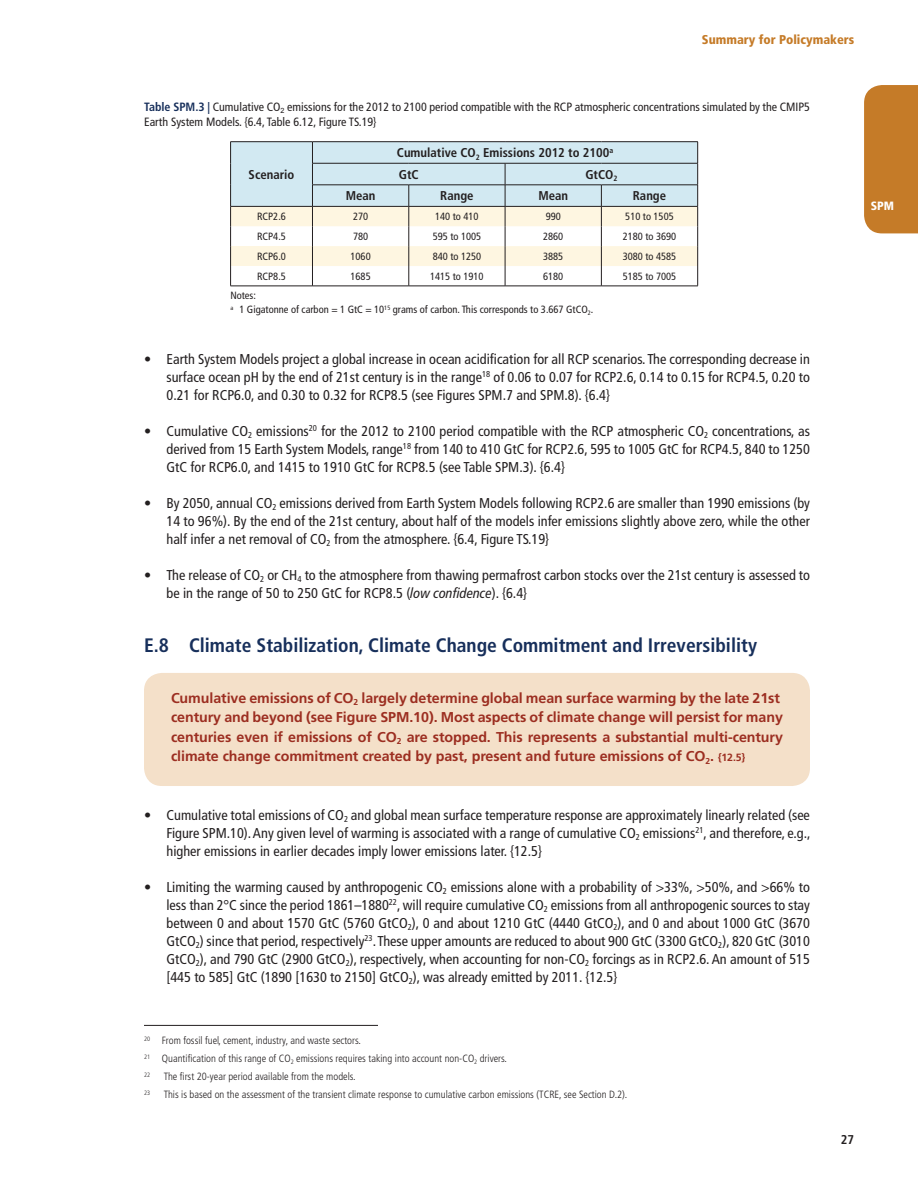
<style>
.page{position:relative;width:918px;height:1188px;background:#fff}
.page>*{position:absolute;margin:0;border:0;box-sizing:border-box;transform-origin:0 0}
.Subhead_1_1{font:700 condensed 19.5px "Frutiger LT Pro";color:#172f5b}
.Bulleted_Body{font:condensed 14.25px/18px "Frutiger LT Pro";color:#231f20;text-align:justify}
.SPM_TFE_Box_Body{font:700 14.25px/19.5px "Frutiger LT Pro";letter-spacing:-.005em;color:#9c2e21}
.WG1_Body_Text{font:700 condensed 12.75px "Frutiger LT Pro";color:#231f20}
.t1{font:900 condensed 12.75px "Frutiger LT Pro";color:#c57b28}
.Figure_Caption{font:condensed 12px/15px "Frutiger LT Pro";color:#231f20}
.t2{font:900 condensed 12px "Frutiger LT Pro";color:#fff}
.Footnote{font:300 condensed 10.5px "Frutiger LT Pro";color:#231f20}
.WG1_Body_Text-2{font:condensed 10.5px "Frutiger LT Pro";color:#231f20}
.Body{font:condensed 10.5px "Frutiger LT Pro";color:#231f20}
.Footnote-2{font:300 condensed 6.3px "Frutiger LT Pro";color:#231f20}
.s1{font-weight:700;color:#172f5b}
.s2{font-style:italic}
.s3{font-size:10.5px}
</style>
<div class="page">
<div style="left:864px;top:85px;width:54px;height:148px;background:#c57b28"></div>
<div style="left:144px;top:673px;width:666px;height:113px;background:#f4e0c9;border-radius:18px"></div>
<hr style="left:144px;top:1025px;width:234px;height:1px;background:#231f20">
<hr style="left:312px;top:141px;width:97px;height:1px;background:#231f20">
<hr style="left:409px;top:141px;width:96px;height:1px;background:#231f20">
<hr style="left:505px;top:141px;width:96px;height:1px;background:#231f20">
<hr style="left:601px;top:141px;width:97px;height:1px;background:#231f20">
<hr style="left:230px;top:286px;width:82px;height:1px;background:#231f20">
<hr style="left:312px;top:286px;width:97px;height:1px;background:#231f20">
<hr style="left:505px;top:286px;width:96px;height:1px;background:#231f20">
<hr style="left:409px;top:286px;width:96px;height:1px;background:#231f20">
<hr style="left:601px;top:286px;width:97px;height:1px;background:#231f20">
<hr style="left:230px;top:141px;width:82px;height:1px;background:#231f20">
<svg style="left:230px;top:142px;width:468px;height:144px"></svg>
<hr style="left:505px;top:185px;width:96px;height:1px;background:#231f20">
<hr style="left:601px;top:185px;width:97px;height:1px;background:#231f20">
<p class="t1" style="left:702px;top:32px;width:154px">Summary for Policymakers</p>
<p class="Figure_Caption" style="left:144px;top:99px;width:667px"><span class="s1">Table SPM.3 |</span> Cumulative CO<sub>2</sub> emissions for the 2012 to 2100 period compatible with the RCP atmospheric concentrations simulated by the CMIP5<br>Earth System Models. {6.4, Table 6.12, Figure TS.19}</p>
<p class="WG1_Body_Text" style="left:249px;top:167px;width:47px">Scenario</p>
<p class="WG1_Body_Text" style="left:397px;top:145px;width:218px">Cumulative CO<sub>2</sub> Emissions 2012 to 2100<sup>a</sup></p>
<p class="WG1_Body_Text" style="left:399px;top:167px;width:21px">GtC</p>
<p class="WG1_Body_Text" style="left:585px;top:167px;width:34px">GtCO<sub>2</sub></p>
<p class="WG1_Body_Text" style="left:346px;top:188px;width:31px">Mean</p>
<p class="WG1_Body_Text" style="left:440px;top:188px;width:35px">Range</p>
<p class="WG1_Body_Text" style="left:538px;top:188px;width:31px">Mean</p>
<p class="WG1_Body_Text" style="left:633px;top:188px;width:35px">Range</p>
<p class="WG1_Body_Text-2" style="left:257px;top:211px;width:30px">RCP2.6</p>
<p class="WG1_Body_Text-2" style="left:353px;top:211px;width:17px">270</p>
<p class="WG1_Body_Text-2" style="left:435px;top:211px;width:45px">140 to 410</p>
<p class="WG1_Body_Text-2" style="left:546px;top:211px;width:17px">990</p>
<p class="WG1_Body_Text-2" style="left:625px;top:211px;width:50px">510 to 1505</p>
<p class="WG1_Body_Text-2" style="left:257px;top:230px;width:30px">RCP4.5</p>
<p class="WG1_Body_Text-2" style="left:353px;top:230px;width:17px">780</p>
<p class="WG1_Body_Text-2" style="left:433px;top:230px;width:50px">595 to 1005</p>
<p class="WG1_Body_Text-2" style="left:543px;top:230px;width:22px">2860</p>
<p class="WG1_Body_Text-2" style="left:623px;top:230px;width:55px">2180 to 3690</p>
<p class="WG1_Body_Text-2" style="left:257px;top:250px;width:30px">RCP6.0</p>
<p class="WG1_Body_Text-2" style="left:351px;top:250px;width:22px">1060</p>
<p class="WG1_Body_Text-2" style="left:433px;top:250px;width:50px">840 to 1250</p>
<p class="WG1_Body_Text-2" style="left:543px;top:250px;width:22px">3885</p>
<p class="WG1_Body_Text-2" style="left:623px;top:250px;width:55px">3080 to 4585</p>
<p class="WG1_Body_Text-2" style="left:257px;top:270px;width:30px">RCP8.5</p>
<p class="WG1_Body_Text-2" style="left:351px;top:270px;width:22px">1685</p>
<p class="WG1_Body_Text-2" style="left:430px;top:270px;width:55px">1415 to 1910</p>
<p class="WG1_Body_Text-2" style="left:543px;top:270px;width:22px">6180</p>
<p class="WG1_Body_Text-2" style="left:623px;top:270px;width:55px">5185 to 7005</p>
<p class="Body" style="left:230px;top:290px;width:27px">Notes:</p>
<p class="Body" style="left:230px;top:303px;width:364px"><sup>a</sup> 1 Gigatonne of carbon = 1 GtC = 10<sup>15</sup> grams of carbon. This corresponds to 3.667 GtCO<sub>2</sub>.</p>
<p class="Bulleted_Body" style="left:166px;top:350px;width:645px;text-indent:-22px">• Earth System Models project a global increase in ocean acidification for all RCP scenarios. The corresponding decrease in surface ocean pH by the end of 21st century is in the range<sup>18</sup> of 0.06 to 0.07 for RCP2.6, 0.14 to 0.15 for RCP4.5, 0.20 to 0.21 for RCP6.0, and 0.30 to 0.32 for RCP8.5 (see Figures SPM.7 and SPM.8). {6.4}</p>
<p class="Bulleted_Body" style="left:166px;top:422px;width:645px;text-indent:-22px">• Cumulative CO<sub>2</sub> emissions<sup>20</sup> for the 2012 to 2100 period compatible with the RCP atmospheric CO<sub>2</sub> concentrations, as derived from 15 Earth System Models, range<sup>18</sup> from 140 to 410 GtC for RCP2.6, 595 to 1005 GtC for RCP4.5, 840 to 1250<br>GtC for RCP6.0, and 1415 to 1910 GtC for RCP8.5 (see Table SPM.3). {6.4}</p>
<p class="Bulleted_Body" style="left:166px;top:494px;width:645px;text-indent:-22px">• By 2050, annual CO<sub>2</sub> emissions derived from Earth System Models following RCP2.6 are smaller than 1990 emissions (by 14 to 96%). By the end of the 21st century, about half of the models infer emissions slightly above zero, while the other half infer a net removal of CO<sub>2</sub> from the atmosphere. {6.4, Figure TS.19}</p>
<p class="Bulleted_Body" style="left:166px;top:566px;width:645px;text-indent:-22px">• The release of CO<sub>2</sub> or CH<sub>4</sub> to the atmosphere from thawing permafrost carbon stocks over the 21st century is assessed to be in the range of 50 to 250 GtC for RCP8.5 (<span class="s2">low confidence</span>). {6.4}</p>
<p class="Subhead_1_1" style="left:144px;top:633px;width:615px">E.8 Climate Stabilization, Climate Change Commitment and Irreversibility</p>
<p class="SPM_TFE_Box_Body" style="left:171px;top:688px;width:614px">Cumulative emissions of CO<sub>2</sub> largely determine global mean surface warming by the late 21st century and beyond (see Figure SPM.10). Most aspects of climate change will persist for many centuries even if emissions of CO<sub>2</sub> are stopped. This represents a substantial multi-century climate change commitment created by past, present and future emissions of CO<sub>2</sub>. <span class="s3">{12.5}</span></p>
<p class="Bulleted_Body" style="left:166px;top:806px;width:646px;text-indent:-22px">• Cumulative total emissions of CO<sub>2</sub> and global mean surface temperature response are approximately linearly related (see Figure SPM.10). Any given level of warming is associated with a range of cumulative CO<sub>2</sub> emissions<sup>21</sup>, and therefore, e.g., higher emissions in earlier decades imply lower emissions later. {12.5}</p>
<p class="Bulleted_Body" style="left:166px;top:878px;width:645px;text-indent:-22px">• Limiting the warming caused by anthropogenic CO<sub>2</sub> emissions alone with a probability of &gt;33%, &gt;50%, and &gt;66% to less than 2°C since the period 1861–1880<sup>22</sup>, will require cumulative CO<sub>2</sub> emissions from all anthropogenic sources to stay between 0 and about 1570 GtC (5760 GtCO<sub>2</sub>), 0 and about 1210 GtC (4440 GtCO<sub>2</sub>), and 0 and about 1000 GtC (3670<br>GtCO<sub>2</sub>) since that period, respectively<sup>23</sup>. These upper amounts are reduced to about 900 GtC (3300 GtCO<sub>2</sub>), 820 GtC (3010<br>GtCO<sub>2</sub>), and 790 GtC (2900 GtCO<sub>2</sub>), respectively, when accounting for non-CO<sub>2</sub> forcings as in RCP2.6. An amount of 515 [445 to 585] GtC (1890 [1630 to 2150] GtCO<sub>2</sub>), was already emitted by 2011. {12.5}</p>
<p class="Footnote" style="left:144px;top:1034px;width:218px"><sup>20</sup> From fossil fuel, cement, industry, and waste sectors.</p>
<p class="Footnote" style="left:144px;top:1052px;width:365px"><sup>21</sup> Quantification of this range of CO<sub>2</sub> emissions requires taking into account non-CO<sub>2</sub> drivers.</p>
<p class="Footnote-2" style="left:144px;top:1071px;width:8px">22</p>
<p class="Footnote" style="left:164px;top:1070px;width:193px">The first 20-year period available from the models.</p>
<p class="Footnote-2" style="left:144px;top:1089px;width:8px">23</p>
<p class="Footnote" style="left:164px;top:1088px;width:465px">This is based on the assessment of the transient climate response to cumulative carbon emissions (TCRE, see Section D.2).</p>
<p class="t2" style="left:871px;top:199px;width:25px">SPM</p>
<p class="WG1_Body_Text" style="left:841px;top:1132px;width:15px">27</p>
</div>
